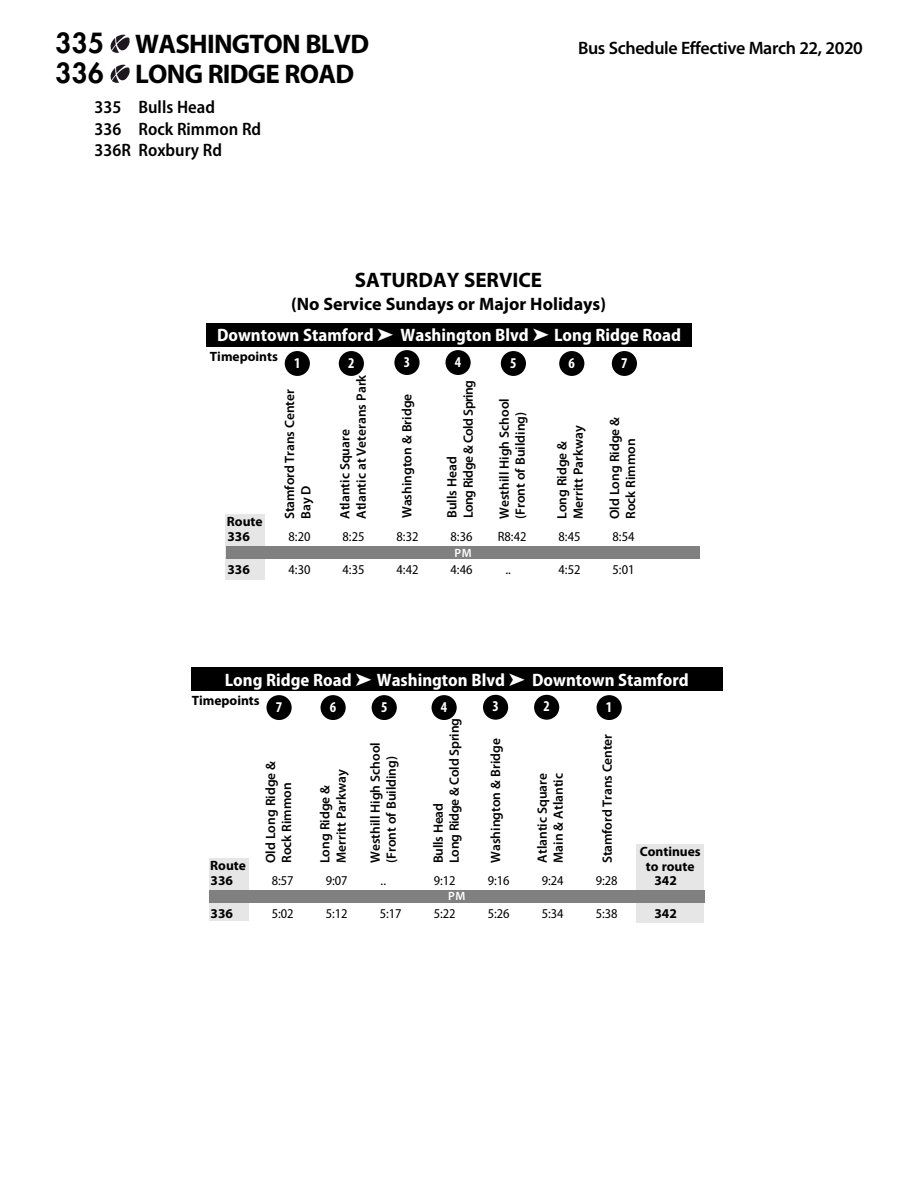
<style>
.page{position:relative;width:918px;height:1188px;background:#fff}
.page>*{position:absolute;margin:0;border:0;box-sizing:border-box;transform-origin:0 0}
.t1{font:700 27px/30px "Myriad Pro";letter-spacing:-.03em;color:#000}
.t2{font:700 21px "Myriad Pro";color:#000}
.t3{font:700 semi-condensed 18px "Myriad Pro";color:#fff}
.t4{font:600 semi-condensed 18px/21.6px "Myriad Pro";color:#000}
.t5{font:700 18px "Myriad Pro";color:#000}
.t6{font:600 18px "Myriad Pro";letter-spacing:-.02em;color:#000}
.t7{font:700 condensed 15px "Myriad Pro";color:#fff}
.t8{font:600 13.5px/16.2px "Myriad Pro";color:#000}
.t9{font:semi-condensed 13.5px "Myriad Pro";color:#000}
.t10{font:700 13.5px "Myriad Pro";color:#000}
.t11{font:600 13.5px/16.2px "Myriad Pro";letter-spacing:-.04em;color:#000}
.t12{font:600 12px "Myriad Pro";color:#fff}
.s1{font-family:"Futura";font-weight:800}
.s2{font-stretch:condensed;font-size:15px;color:#fff}
</style>
<div class="page">
<svg style="left:111px;top:35px;width:19px;height:18px"></svg>
<svg style="left:111px;top:65px;width:19px;height:18px"></svg>
<div style="left:225px;top:514px;width:40px;height:66px;background:#e6e6e6"></div>
<div style="left:206px;top:323px;width:486px;height:24px;background:#000"></div>
<div style="left:285px;top:351px;width:25px;height:25px;background:#000;border-radius:50%"></div>
<div style="left:339px;top:351px;width:25px;height:25px;background:#000;border-radius:50%"></div>
<div style="left:501px;top:351px;width:25px;height:25px;background:#000;border-radius:50%"></div>
<div style="left:559px;top:351px;width:25px;height:25px;background:#000;border-radius:50%"></div>
<div style="left:612px;top:351px;width:25px;height:25px;background:#000;border-radius:50%"></div>
<div style="left:394px;top:350px;width:26px;height:25px;background:#000;border-radius:50%"></div>
<div style="left:446px;top:350px;width:25px;height:25px;background:#000;border-radius:50%"></div>
<div style="left:226px;top:546px;width:474px;height:13px;background:#808080"></div>
<div style="left:637px;top:844px;width:67px;height:79px;background:#e6e6e6"></div>
<div style="left:209px;top:859px;width:39px;height:62px;background:#e6e6e6"></div>
<div style="left:191px;top:667px;width:532px;height:24px;background:#000"></div>
<div style="left:266px;top:695px;width:26px;height:25px;background:#000;border-radius:50%"></div>
<div style="left:321px;top:695px;width:25px;height:25px;background:#000;border-radius:50%"></div>
<div style="left:372px;top:695px;width:25px;height:25px;background:#000;border-radius:50%"></div>
<div style="left:483px;top:695px;width:25px;height:25px;background:#000;border-radius:50%"></div>
<div style="left:534px;top:695px;width:25px;height:25px;background:#000;border-radius:50%"></div>
<div style="left:432px;top:695px;width:25px;height:25px;background:#000;border-radius:50%"></div>
<div style="left:597px;top:695px;width:25px;height:25px;background:#000;border-radius:50%"></div>
<div style="left:209px;top:890px;width:496px;height:13px;background:#808080"></div>
<h1 class="t1" style="left:56px;top:31px;width:315px"><span class="s1">335</span> WASHINGTON BLVD<br><span class="s1">336</span> LONG RIDGE ROAD</h1>
<h3 class="t6" style="left:578px;top:41px;width:286px">Bus Schedule Effective March 22, 2020</h3>
<h3 class="t4" style="left:95px;top:98px;width:168px">335 Bulls Head<br>336 Rock Rimmon Rd<br>336R Roxbury Rd</h3>
<h2 class="t2" style="left:355px;top:272px;width:189px">SATURDAY SERVICE</h2>
<h3 class="t5" style="left:291px;top:297px;width:317px">(No Service Sundays or Major Holidays)</h3>
<h3 class="t3" style="left:217px;top:329px;width:465px">Downtown Stamford ➤ Washington Blvd ➤ Long Ridge Road</h3>
<p class="t10" style="left:210px;top:352px;width:92px">Timepoints <span class="s2">1</span></p>
<p class="t7" style="left:348px;top:357px;width:8px">2</p>
<p class="t7" style="left:510px;top:357px;width:8px">5</p>
<p class="t7" style="left:404px;top:356px;width:8px">3</p>
<p class="t7" style="left:455px;top:356px;width:8px">4</p>
<p class="t7" style="left:569px;top:357px;width:8px">6</p>
<p class="t7" style="left:621px;top:357px;width:8px">7</p>
<p class="t10" style="left:227px;top:516px;width:37px">Route</p>
<p class="t8" style="left:283px;top:519px;width:131px;rotate:-90deg">Stamford Trans Center<br>Bay D</p>
<p class="t8" style="left:338px;top:519px;width:146px;rotate:-90deg">Atlantic Square<br>Atlantic at Veterans Park</p>
<p class="t8" style="left:400px;top:518px;width:126px;rotate:-90deg">Washington &amp; Bridge</p>
<p class="t11" style="left:445px;top:518px;width:140px;rotate:-90deg">Bulls Head<br>Long Ridge &amp; Cold Spring</p>
<p class="t8" style="left:497px;top:519px;width:122px;rotate:-90deg">Westhill High School (Front of Building)</p>
<p class="t8" style="left:555px;top:519px;width:95px;rotate:-90deg">Long Ridge &amp;<br>Merritt Parkway</p>
<p class="t8" style="left:607px;top:519px;width:104px;rotate:-90deg">Old Long Ridge &amp;<br>Rock Rimmon</p>
<p class="t10" style="left:227px;top:531px;width:24px">336</p>
<p class="t9" style="left:289px;top:531px;width:23px">8:20</p>
<p class="t9" style="left:343px;top:531px;width:23px">8:25</p>
<p class="t9" style="left:397px;top:531px;width:23px">8:32</p>
<p class="t9" style="left:451px;top:531px;width:23px">8:36</p>
<p class="t9" style="left:498px;top:531px;width:30px">R8:42</p>
<p class="t9" style="left:559px;top:531px;width:23px">8:45</p>
<p class="t9" style="left:613px;top:531px;width:23px">8:54</p>
<p class="t10" style="left:227px;top:564px;width:24px">336</p>
<p class="t9" style="left:289px;top:564px;width:23px">4:30</p>
<p class="t9" style="left:343px;top:564px;width:23px">4:35</p>
<p class="t9" style="left:397px;top:564px;width:23px">4:42</p>
<p class="t9" style="left:451px;top:564px;width:23px">4:46</p>
<p class="t9" style="left:505px;top:564px;width:7px">..</p>
<p class="t9" style="left:559px;top:564px;width:23px">4:52</p>
<p class="t9" style="left:613px;top:564px;width:23px">5:01</p>
<p class="t12" style="left:455px;top:548px;width:19px">PM</p>
<h3 class="t3" style="left:225px;top:673px;width:465px">Long Ridge Road ➤ Washington Blvd ➤ Downtown Stamford</h3>
<p class="t10" style="left:192px;top:696px;width:92px">Timepoints <span class="s2">7</span></p>
<p class="t7" style="left:330px;top:701px;width:8px">6</p>
<p class="t7" style="left:381px;top:701px;width:8px">5</p>
<p class="t7" style="left:492px;top:701px;width:8px">3</p>
<p class="t7" style="left:543px;top:701px;width:8px">2</p>
<p class="t7" style="left:441px;top:701px;width:8px">4</p>
<p class="t7" style="left:606px;top:701px;width:8px">1</p>
<p class="t8" style="left:431px;top:863px;width:146px;rotate:-90deg">Bulls Head<br>Long Ridge &amp; Cold Spring</p>
<p class="t8" style="left:600px;top:863px;width:131px;rotate:-90deg">Stamford Trans Center</p>
<p class="t8" style="left:488px;top:863px;width:126px;rotate:-90deg">Washington &amp; Bridge</p>
<p class="t8" style="left:368px;top:863px;width:122px;rotate:-90deg">Westhill High School (Front of Building)</p>
<p class="t8" style="left:264px;top:863px;width:104px;rotate:-90deg">Old Long Ridge &amp;<br>Rock Rimmon</p>
<p class="t8" style="left:318px;top:863px;width:95px;rotate:-90deg">Long Ridge &amp;<br>Merritt Parkway</p>
<p class="t8" style="left:535px;top:863px;width:91px;rotate:-90deg">Atlantic Square<br>Main &amp; Atlantic</p>
<p class="t10" style="left:640px;top:846px;width:63px">Continues</p>
<p class="t10" style="left:210px;top:861px;width:37px">Route</p>
<p class="t10" style="left:646px;top:861px;width:50px">to route</p>
<p class="t10" style="left:211px;top:875px;width:24px">336</p>
<p class="t9" style="left:272px;top:876px;width:23px">8:57</p>
<p class="t9" style="left:326px;top:876px;width:23px">9:07</p>
<p class="t9" style="left:381px;top:876px;width:7px">..</p>
<p class="t9" style="left:434px;top:876px;width:23px">9:12</p>
<p class="t9" style="left:488px;top:876px;width:23px">9:16</p>
<p class="t9" style="left:542px;top:876px;width:23px">9:24</p>
<p class="t9" style="left:596px;top:876px;width:23px">9:28</p>
<p class="t10" style="left:654px;top:875px;width:24px">342</p>
<p class="t10" style="left:211px;top:908px;width:24px">336</p>
<p class="t9" style="left:272px;top:908px;width:23px">5:02</p>
<p class="t9" style="left:326px;top:908px;width:23px">5:12</p>
<p class="t9" style="left:380px;top:908px;width:23px">5:17</p>
<p class="t9" style="left:434px;top:908px;width:23px">5:22</p>
<p class="t9" style="left:488px;top:908px;width:23px">5:26</p>
<p class="t9" style="left:542px;top:908px;width:23px">5:34</p>
<p class="t9" style="left:596px;top:908px;width:23px">5:38</p>
<p class="t10" style="left:654px;top:908px;width:24px">342</p>
<p class="t12" style="left:448px;top:892px;width:19px">PM</p>
</div>
